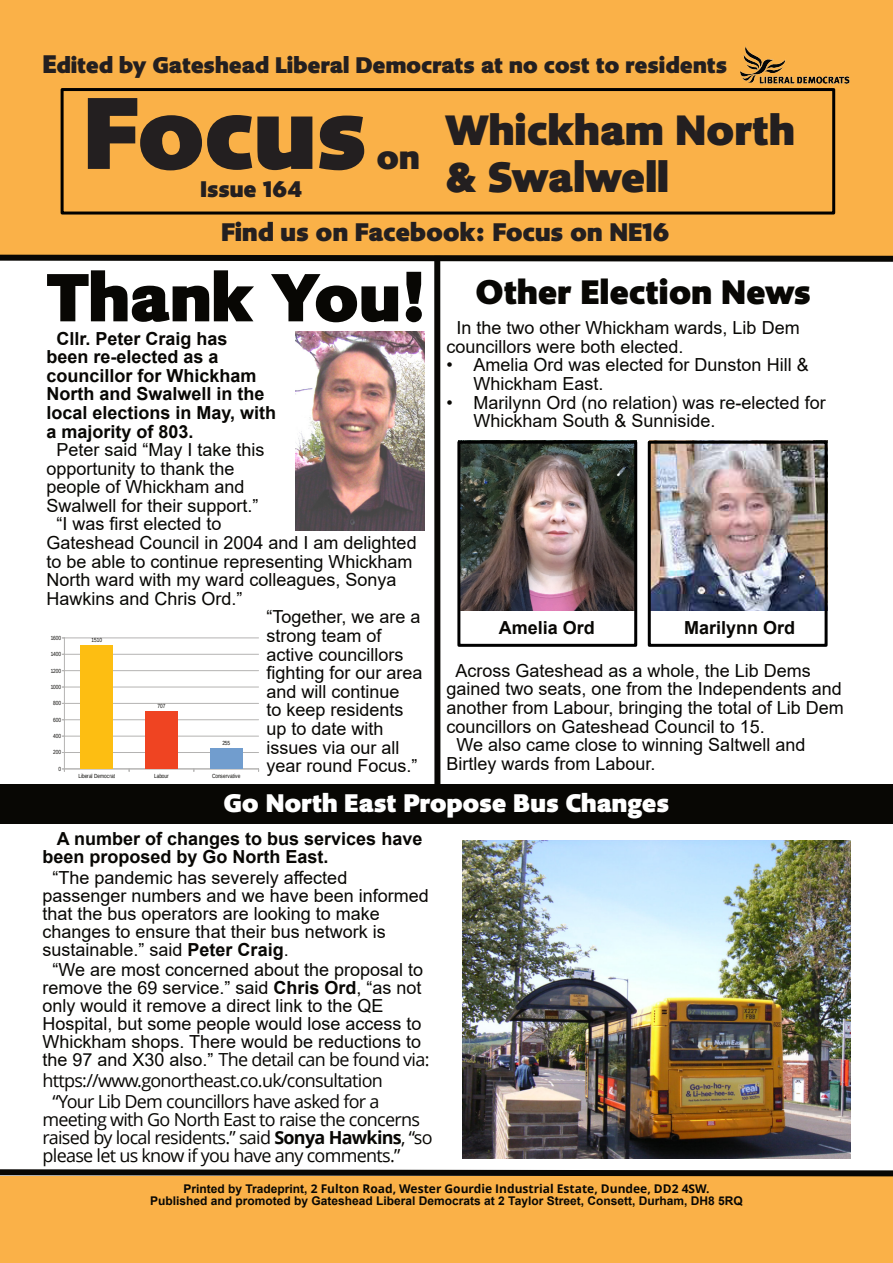
<style>
.page{position:relative;width:893px;height:1263px;background:#fff}
.page>*{position:absolute;margin:0;border:0;box-sizing:border-box;transform-origin:0 0}
.t1{font:108px "Democrat Sans";letter-spacing:-.005em;color:#231f20}
.t2{font:45px/47.2px "Democrat Sans";color:#231f20}
.t3{font:36px "Democrat Sans";color:#080704}
.t4{font:36px "Democrat Sans";color:#231f20}
.t5{font:27px "Democrat Sans";color:#231f20}
.t6{font:27px "Democrat Sans";color:#fff}
.t7{font:24px "Democrat Sans";letter-spacing:-.005em;color:#231f20}
.t8{font:18px/18px "Arial";color:#080704}
.t9{font:18px/18px "Open Sans";letter-spacing:-.04em;color:#080704}
.t10{font:700 18px/18.6px "Arial";color:#080704}
.t11{font:700 12px "Arial";color:#080704}
.t12{font:700 12px "Open Sans";color:#080704}
.t13{font:6px "Liberation Sans";letter-spacing:-.015em;color:#080704;scale:.8 1}
.t14{font:6px "Liberation Sans";letter-spacing:.02em;color:#080704;scale:.8 1}
.s1{font-size:27px}
.s2{font-size:72px}
.s3{font-weight:700}
.s4{font-family:"Arial"}
</style>
<div class="page">
<div style="left:0;top:1px;width:893px;height:256px;background:#fab148"></div>
<div style="left:0;top:1175px;width:893px;height:88px;background:#fab148"></div>
<div style="left:61px;top:88px;width:774px;height:126px;border:3px solid #000"></div>
<svg style="left:0;top:254px;width:893px;height:11px"></svg>
<div style="left:0;top:784px;width:893px;height:39px;background:#080704"></div>
<svg style="left:0;top:1169px;width:893px;height:8px;background:#443b2d"></svg>
<img style="left:741px;top:47px;width:108px;height:36px">
<img style="left:296px;top:332px;width:129px;height:198px">
<hr style="left:64px;top:752px;width:195px;height:1px;background:#b4b3b2">
<hr style="left:64px;top:736px;width:195px;height:1px;background:#b4b3b2">
<hr style="left:64px;top:719px;width:195px;height:1px;background:#b4b3b2">
<hr style="left:64px;top:703px;width:195px;height:1px;background:#b4b3b2">
<hr style="left:64px;top:687px;width:195px;height:1px;background:#b4b3b2">
<hr style="left:64px;top:670px;width:195px;height:1px;background:#b4b3b2">
<hr style="left:64px;top:654px;width:195px;height:1px;background:#b4b3b2">
<hr style="left:64px;top:638px;width:195px;height:1px;background:#b4b3b2">
<hr style="left:64px;top:769px;width:195px;height:1px;background:#b4b3b2">
<hr style="left:64px;top:638px;width:1px;height:131px;background:#b4b3b2">
<div style="left:210px;top:748px;width:32px;height:21px;background:#719dce"></div>
<div style="left:145px;top:711px;width:33px;height:58px;background:#ef4422"></div>
<div style="left:81px;top:645px;width:32px;height:124px;background:#fdbe12"></div>
<div style="left:434px;top:256px;width:6px;height:530px;background:#080704"></div>
<img style="left:458px;top:440px;width:175px;height:170px">
<img style="left:630px;top:440px;width:7px;height:50px">
<img style="left:649px;top:440px;width:179px;height:170px">
<div style="left:648px;top:441px;width:180px;height:206px;border:3px solid #000"></div>
<div style="left:457px;top:441px;width:180px;height:206px;border:3px solid #000"></div>
<img style="left:462px;top:841px;width:388px;height:317px">
<h3 class="t7" style="left:43px;top:56px;width:686px"><span class="s1">E</span>dited by Gateshead Liberal Democrats at no cost to residents</h3>
<h1 class="t1" style="left:83px;top:92px;width:286px">Focus</h1>
<h3 class="t7" style="left:200px;top:180px;width:104px">Issue 164</h3>
<h3 class="t4" style="left:376px;top:143px;width:45px">on</h3>
<h2 class="t2" style="left:446px;top:110px;width:351px">Whickham North &amp; Swalwell</h2>
<h3 class="t5" style="left:221px;top:221px;width:450px">Find us on Facebook: Focus on NE16</h3>
<h3 class="t3" style="left:47px;top:279px;width:765px"><span class="s2">Thank You!</span> Other Election News</h3>
<p class="t8" style="left:446px;top:320px;width:355px;line-height:18.6px;text-indent:10px">In the two other Whickham wards, Lib Dem councillors were both elected.</p>
<p class="t8" style="left:473px;top:357px;width:337px;line-height:18.6px;text-indent:-27px">• Amelia Ord was elected for Dunston Hill &amp;<br>Whickham East.</p>
<p class="t8" style="left:473px;top:395px;width:354px;line-height:18.6px;text-indent:-27px">• Marilynn Ord (no relation) was re-elected for<br>Whickham South &amp; Sunniside.</p>
<p class="t10" style="left:46px;top:331px;width:231px;text-indent:10px">Cllr. Peter Craig has<br>been re-elected as a councillor for Whickham<br>North and Swalwell in the local elections in May, with a majority of 803.</p>
<p class="t8" style="left:56px;top:442px;width:210px">Peter said “May I take this</p>
<p class="t8" style="left:46px;top:461px;width:190px">opportunity to thank the</p>
<p class="t8" style="left:46px;top:480px;width:200px">people of Whickham and</p>
<p class="t8" style="left:46px;top:498px;width:214px">Swalwell for their support.”</p>
<p class="t8" style="left:56px;top:517px;width:167px">“I was first elected to</p>
<p class="t8" style="left:46px;top:535px;width:372px">Gateshead Council in 2004 and I am delighted</p>
<p class="t8" style="left:46px;top:554px;width:368px">to be able to continue representing Whickham</p>
<p class="t8" style="left:46px;top:573px;width:352px">North ward with my ward colleagues, Sonya</p>
<p class="t8" style="left:46px;top:591px;width:198px">Hawkins and Chris Ord.”</p>
<p class="t8" style="left:266px;top:610px;width:156px">“Together, we are a</p>
<p class="t8" style="left:266px;top:628px;width:117px">strong team of</p>
<p class="t8" style="left:266px;top:647px;width:139px">active councillors</p>
<p class="t8" style="left:266px;top:665px;width:158px">fighting for our area</p>
<p class="t8" style="left:266px;top:684px;width:135px">and will continue</p>
<p class="t8" style="left:266px;top:703px;width:139px">to keep residents</p>
<p class="t8" style="left:266px;top:721px;width:119px">up to date with</p>
<p class="t8" style="left:266px;top:740px;width:135px">issues via our all</p>
<p class="t8" style="left:266px;top:758px;width:153px">year round Focus.”</p>
<p class="t13" style="left:78px;top:774px;width:47px">Liberal Democrat</p>
<p class="t13" style="left:154px;top:774px;width:20px">Labour</p>
<p class="t14" style="left:212px;top:774px;width:37px">Conservative</p>
<p class="t10" style="left:499px;top:620px;width:98px">Amelia Ord</p>
<p class="t10" style="left:684px;top:620px;width:113px">Marilynn Ord</p>
<p class="t13" style="left:51px;top:635px;width:14px">1600</p>
<p class="t13" style="left:92px;top:638px;width:14px">1510</p>
<p class="t13" style="left:51px;top:652px;width:14px">1400</p>
<p class="t8" style="left:455px;top:663px;width:357px">Across Gateshead as a whole, the Lib Dems</p>
<p class="t8" style="left:446px;top:682px;width:397px">gained two seats, one from the Independents and</p>
<p class="t8" style="left:446px;top:700px;width:399px">another from Labour, bringing the total of Lib Dem</p>
<p class="t8" style="left:446px;top:719px;width:320px">councillors on Gateshead Council to 15.</p>
<p class="t8" style="left:456px;top:737px;width:350px">We also came close to winning Saltwell and</p>
<p class="t8" style="left:446px;top:756px;width:211px">Birtley wards from Labour.</p>
<p class="t13" style="left:51px;top:668px;width:14px">1200</p>
<p class="t13" style="left:51px;top:685px;width:14px">1000</p>
<p class="t13" style="left:53px;top:701px;width:11px">800</p>
<p class="t13" style="left:158px;top:703px;width:11px">707</p>
<p class="t13" style="left:53px;top:717px;width:11px">600</p>
<p class="t13" style="left:53px;top:734px;width:11px">400</p>
<p class="t13" style="left:222px;top:740px;width:11px">255</p>
<p class="t13" style="left:53px;top:750px;width:11px">200</p>
<p class="t13" style="left:58px;top:766px;width:5px">0</p>
<h3 class="t6" style="left:224px;top:793px;width:447px">Go North East Propose Bus Changes</h3>
<p class="t10" style="left:43px;top:831px;width:381px;line-height:18px;text-indent:14px">A number of changes to bus services have been proposed by Go North East.</p>
<p class="t8" style="left:43px;top:870px;width:388px;text-indent:10px">“The pandemic has severely affected passenger numbers and we have been informed that the bus operators are looking to make changes to ensure that their bus network is sustainable.” said <span class="s3">Peter Craig</span>.</p>
<p class="t8" style="left:43px;top:963px;width:382px;text-indent:10px">“We are most concerned about the proposal to remove the 69 service.” said <span class="s3">Chris Ord</span>, “as not only would it remove a direct link to the QE Hospital, but some people would lose access to Whickham shops. There would be reductions to</p>
<p class="t9" style="left:43px;top:1052px;width:388px"><span class="s4">the 97 and X30 also.”</span> The detail can be found via:</p>
<p class="t9" style="left:43px;top:1073px;width:342px">https://www.gonortheast.co.uk/consultation</p>
<p class="t9" style="left:53px;top:1094px;width:328px">“Your Lib Dem councillors have asked for a</p>
<p class="t9" style="left:43px;top:1112px;width:392px">meeting with Go North East to raise the concerns raised by local residents.” said <span class="s3">Sonya Hawkins</span>, “so please let us know if you have any comments.”</p>
<p class="t12" style="left:183px;top:1183px;width:528px"><span class="s4">Printed by Tradeprint,</span> 2 Fulton Road, Wester Gourdie Industrial Estate, Dundee, DD2 4SW.</p>
<p class="t11" style="left:150px;top:1196px;width:594px">Published and promoted by Gateshead Liberal Democrats at 2 Taylor Street, Consett, Durham, DH8 5RQ</p>
</div>
